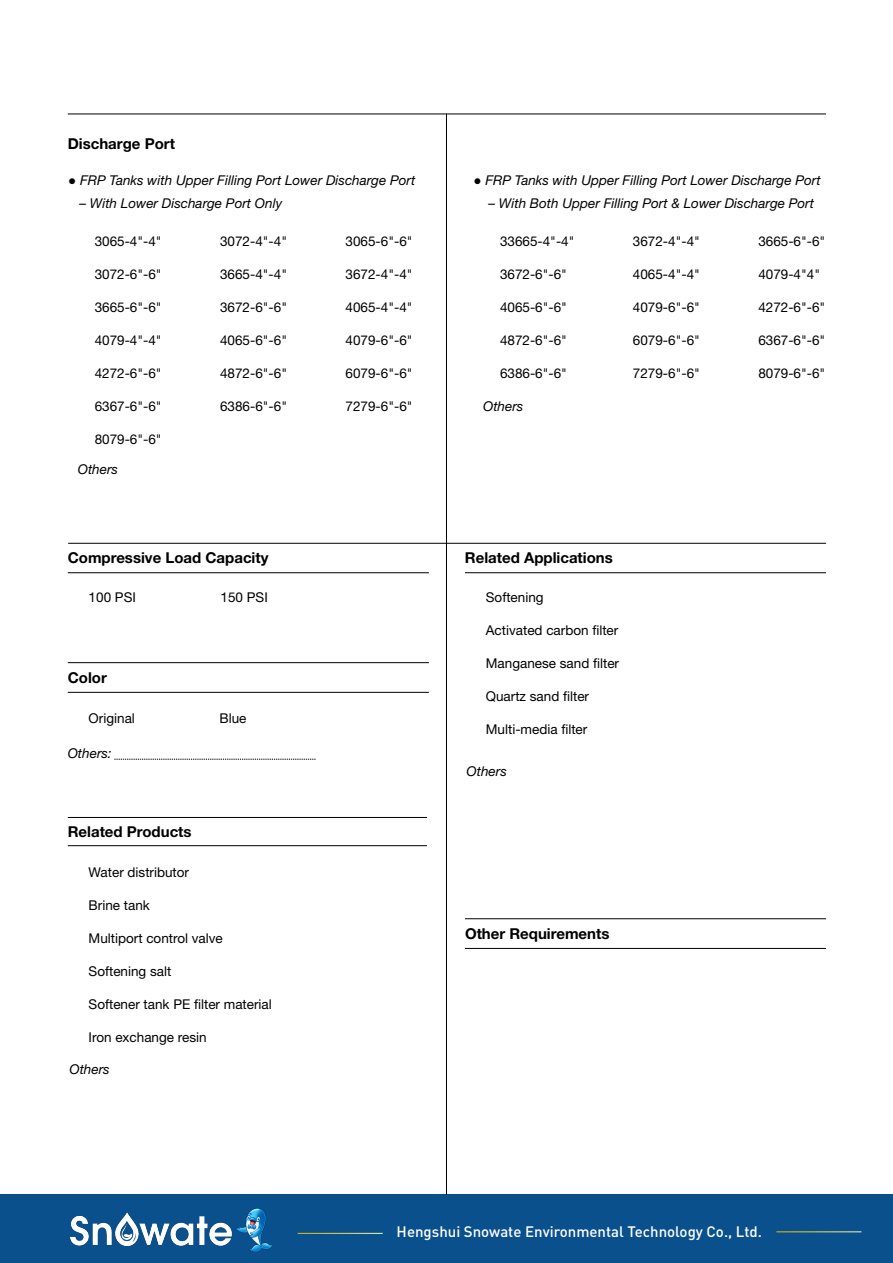
<style>
.page{position:relative;width:893px;height:1263px;background:#fff}
.page>*{position:absolute;margin:0;border:0;box-sizing:border-box;transform-origin:0 0}
.t1{font:700 15px "Helvetica Neue LT Pro";color:#000}
.t2{font:500 15px "DIN Pro";color:#fff}
.t3{font:13.5px "Helvetica Neue LT Pro";color:#000}
.t4{font:italic 13.5px "Helvetica Neue LT Pro";color:#000}
.s1{font-family:"Arial";font-style:normal}
</style>
<div class="page">
<div style="left:0;top:1195px;width:893px;height:68px;background:#0a508d"></div>
<img style="left:70px;top:1212px;width:162px;height:35px">
<img style="left:236px;top:1208px;width:37px;height:44px">
<hr style="left:298px;top:1233px;width:85px;height:1px;background:#fff">
<hr style="left:776px;top:1231px;width:85px;height:1px;background:#fff">
<hr style="left:68px;top:543px;width:758px;height:1px;background:#000">
<hr style="left:68px;top:114px;width:758px;height:1px;background:#000">
<hr style="left:446px;top:114px;width:1px;height:1081px;background:#000">
<hr style="left:68px;top:845px;width:359px;height:1px;background:#000">
<hr style="left:68px;top:817px;width:359px;height:1px;background:#000">
<hr style="left:68px;top:572px;width:361px;height:1px;background:#000">
<hr style="left:465px;top:572px;width:361px;height:1px;background:#000">
<hr style="left:465px;top:948px;width:361px;height:1px;background:#000">
<hr style="left:68px;top:692px;width:361px;height:1px;background:#000">
<hr style="left:465px;top:918px;width:361px;height:1px;background:#000">
<hr style="left:68px;top:662px;width:361px;height:1px;background:#000">
<svg style="left:114px;top:759px;width:202px;height:1px"></svg>
<p class="t1" style="left:68px;top:135px;width:109px">Discharge Port</p>
<p class="t4" style="left:68px;top:172px;width:349px"><span class="s1">●</span> FRP Tanks with Upper Filling Port Lower Discharge Port</p>
<p class="t4" style="left:79px;top:195px;width:204px">– With Lower Discharge Port Only</p>
<p class="t3" style="left:95px;top:233px;width:69px">3065-4"-4"</p>
<p class="t3" style="left:220px;top:233px;width:69px">3072-4"-4"</p>
<p class="t3" style="left:346px;top:233px;width:69px">3065-6"-6"</p>
<p class="t3" style="left:95px;top:266px;width:69px">3072-6"-6"</p>
<p class="t3" style="left:220px;top:266px;width:69px">3665-4"-4"</p>
<p class="t3" style="left:346px;top:266px;width:69px">3672-4"-4"</p>
<p class="t3" style="left:95px;top:299px;width:69px">3665-6"-6"</p>
<p class="t3" style="left:220px;top:299px;width:69px">3672-6"-6"</p>
<p class="t3" style="left:346px;top:299px;width:69px">4065-4"-4"</p>
<p class="t3" style="left:95px;top:332px;width:69px">4079-4"-4"</p>
<p class="t3" style="left:220px;top:332px;width:69px">4065-6"-6"</p>
<p class="t3" style="left:346px;top:332px;width:69px">4079-6"-6"</p>
<p class="t3" style="left:95px;top:365px;width:69px">4272-6"-6"</p>
<p class="t3" style="left:220px;top:365px;width:69px">4872-6"-6"</p>
<p class="t3" style="left:346px;top:365px;width:69px">6079-6"-6"</p>
<p class="t3" style="left:95px;top:398px;width:69px">6367-6"-6"</p>
<p class="t3" style="left:220px;top:398px;width:69px">6386-6"-6"</p>
<p class="t3" style="left:346px;top:398px;width:69px">7279-6"-6"</p>
<p class="t3" style="left:95px;top:431px;width:69px">8079-6"-6"</p>
<p class="t4" style="left:78px;top:461px;width:42px">Others</p>
<p class="t4" style="left:473px;top:172px;width:349px"><span class="s1">●</span> FRP Tanks with Upper Filling Port Lower Discharge Port</p>
<p class="t4" style="left:488px;top:195px;width:327px">– With Both Upper Filling Port &amp; Lower Discharge Port</p>
<p class="t3" style="left:500px;top:233px;width:76px">33665-4"-4"</p>
<p class="t3" style="left:633px;top:233px;width:69px">3672-4"-4"</p>
<p class="t3" style="left:758px;top:233px;width:69px">3665-6"-6"</p>
<p class="t3" style="left:500px;top:266px;width:69px">3672-6"-6"</p>
<p class="t3" style="left:633px;top:266px;width:69px">4065-4"-4"</p>
<p class="t3" style="left:758px;top:266px;width:63px">4079-4"4"</p>
<p class="t3" style="left:500px;top:299px;width:69px">4065-6"-6"</p>
<p class="t3" style="left:633px;top:299px;width:69px">4079-6"-6"</p>
<p class="t3" style="left:758px;top:299px;width:69px">4272-6"-6"</p>
<p class="t3" style="left:500px;top:332px;width:69px">4872-6"-6"</p>
<p class="t3" style="left:633px;top:332px;width:69px">6079-6"-6"</p>
<p class="t3" style="left:758px;top:332px;width:69px">6367-6"-6"</p>
<p class="t3" style="left:500px;top:365px;width:69px">6386-6"-6"</p>
<p class="t3" style="left:633px;top:365px;width:69px">7279-6"-6"</p>
<p class="t3" style="left:758px;top:365px;width:69px">8079-6"-6"</p>
<p class="t4" style="left:483px;top:397px;width:42px">Others</p>
<p class="t1" style="left:68px;top:549px;width:202px">Compressive Load Capacity</p>
<p class="t1" style="left:465px;top:549px;width:149px">Related Applications</p>
<p class="t3" style="left:89px;top:589px;width:49px">100 PSI</p>
<p class="t3" style="left:221px;top:589px;width:49px">150 PSI</p>
<p class="t3" style="left:486px;top:589px;width:59px">Softening</p>
<p class="t3" style="left:486px;top:622px;width:134px">Activated carbon filter</p>
<p class="t3" style="left:486px;top:655px;width:135px">Manganese sand filter</p>
<p class="t3" style="left:486px;top:688px;width:105px">Quartz sand filter</p>
<p class="t3" style="left:486px;top:721px;width:103px">Multi-media filter</p>
<p class="t1" style="left:68px;top:668px;width:41px">Color</p>
<p class="t3" style="left:89px;top:710px;width:48px">Original</p>
<p class="t3" style="left:220px;top:710px;width:29px">Blue</p>
<p class="t4" style="left:68px;top:745px;width:45px">Others:</p>
<p class="t1" style="left:68px;top:822px;width:125px">Related Products</p>
<p class="t3" style="left:89px;top:864px;width:102px">Water distributor</p>
<p class="t3" style="left:89px;top:897px;width:63px">Brine tank</p>
<p class="t3" style="left:89px;top:930px;width:136px">Multiport control valve</p>
<p class="t3" style="left:89px;top:963px;width:84px">Softening salt</p>
<p class="t3" style="left:89px;top:996px;width:185px">Softener tank PE filter material</p>
<p class="t3" style="left:89px;top:1029px;width:120px">Iron exchange resin</p>
<p class="t4" style="left:69px;top:1060px;width:42px">Others</p>
<p class="t4" style="left:467px;top:762px;width:42px">Others</p>
<p class="t1" style="left:465px;top:924px;width:146px">Other Requirements</p>
<p class="t2" style="left:397px;top:1221px;width:367px">Hengshui Snowate Environmental Technology Co., Ltd.</p>
</div>
